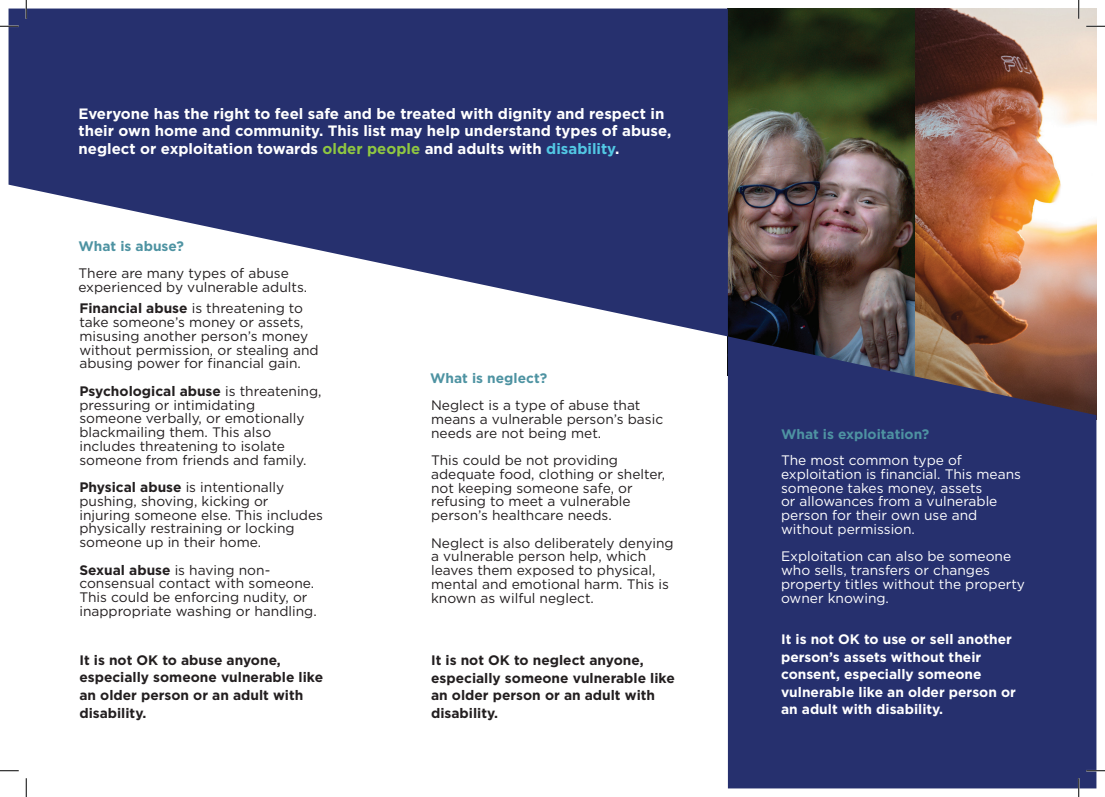
<style>
.page{position:relative;width:1105px;height:797px;background:#fff}
.page>*{position:absolute;margin:0;border:0;box-sizing:border-box;transform-origin:0 0}
.t1{font:700 15px/17.5px "Gotham HTF";color:#fff}
.t2{font:13.75px/13.8px "Gotham HTF";color:#231f20}
.t3{font:13.75px/13.8px "Gotham HTF";color:#fff}
.t4{font:700 13.75px/17.5px "Gotham HTF";color:#231f20}
.t5{font:700 13.75px/17.5px "Gotham HTF";color:#fff}
.t6{font:700 13.75px "Gotham HTF";color:#4e93a2}
.s1{color:#90c741}
.s2{color:#52c8e4}
.s3{font-weight:700}
</style>
<div class="page">
<img style="left:914px;top:9px;width:182px;height:327px">
<img style="left:728px;top:9px;width:186px;height:327px">
<svg style="left:9px;top:9px;width:719px;height:327px;fill:#26306e"></svg>
<svg style="left:728px;top:336px;width:368px;height:452px;background:#2c326a"></svg>
<svg style="left:0;top:25px;width:19px;height:2px"></svg>
<svg style="left:1086px;top:25px;width:19px;height:2px"></svg>
<svg style="left:0;top:770px;width:19px;height:1px"></svg>
<svg style="left:1086px;top:770px;width:19px;height:1px"></svg>
<svg style="left:25px;top:0;width:2px;height:19px"></svg>
<svg style="left:25px;top:778px;width:2px;height:19px"></svg>
<svg style="left:1078px;top:0;width:1px;height:19px"></svg>
<svg style="left:1078px;top:778px;width:1px;height:19px"></svg>
<p class="t1" style="left:79px;top:104px;width:594px">Everyone has the right to feel safe and be treated with dignity and respect in their own home and community. This list may help understand types of abuse, neglect or exploitation towards <span class="s1">older people</span> and adults with <span class="s2">disability</span>.</p>
<p class="t6" style="left:79px;top:238px;width:107px">What is abuse?</p>
<p class="t2" style="left:79px;top:266px;width:230px">There are many types of abuse experienced by vulnerable adults.</p>
<p class="t2" style="left:79px;top:301px;width:241px"><span class="s3">Financial abuse</span> is threatening to take someone’s money or assets, misusing another person’s money without permission, or stealing and abusing power for financial gain.</p>
<p class="t2" style="left:79px;top:384px;width:244px"><span class="s3">Psychological abuse</span> is threatening, pressuring or intimidating<br>someone verbally, or emotionally blackmailing them. This also includes threatening to isolate someone from friends and family.</p>
<p class="t2" style="left:79px;top:480px;width:245px"><span class="s3">Physical abuse</span> is intentionally pushing, shoving, kicking or<br>injuring someone else. This includes physically restraining or locking someone up in their home.</p>
<p class="t2" style="left:79px;top:562px;width:239px"><span class="s3">Sexual abuse</span> is having non&shy;consensual contact with someone.<br>This could be enforcing nudity, or inappropriate washing or handling.</p>
<p class="t4" style="left:79px;top:651px;width:245px">It is not OK to abuse anyone, especially someone vulnerable like an older person or an adult with disability.</p>
<p class="t6" style="left:430px;top:370px;width:118px">What is neglect?</p>
<p class="t2" style="left:431px;top:398px;width:234px">Neglect is a type of abuse that means a vulnerable person’s basic needs are not being met.</p>
<p class="t2" style="left:431px;top:453px;width:236px">This could be not providing adequate food, clothing or shelter, not keeping someone safe, or refusing to meet a vulnerable person’s healthcare needs.</p>
<p class="t2" style="left:431px;top:535px;width:244px">Neglect is also deliberately denying a vulnerable person help, which leaves them exposed to physical, mental and emotional harm. This is known as wilful neglect.</p>
<p class="t4" style="left:431px;top:651px;width:245px">It is not OK to neglect anyone, especially someone vulnerable like an older person or an adult with disability.</p>
<p class="t6" style="left:781px;top:426px;width:150px">What is exploitation?</p>
<p class="t3" style="left:781px;top:453px;width:241px">The most common type of exploitation is financial. This means someone takes money, assets<br>or allowances from a vulnerable person for their own use and without permission.</p>
<p class="t3" style="left:781px;top:549px;width:245px">Exploitation can also be someone who sells, transfers or changes property titles without the property owner knowing.</p>
<p class="t5" style="left:781px;top:630px;width:236px">It is not OK to use or sell another person’s assets without their consent, especially someone vulnerable like an older person or an adult with disability.</p>
</div>
